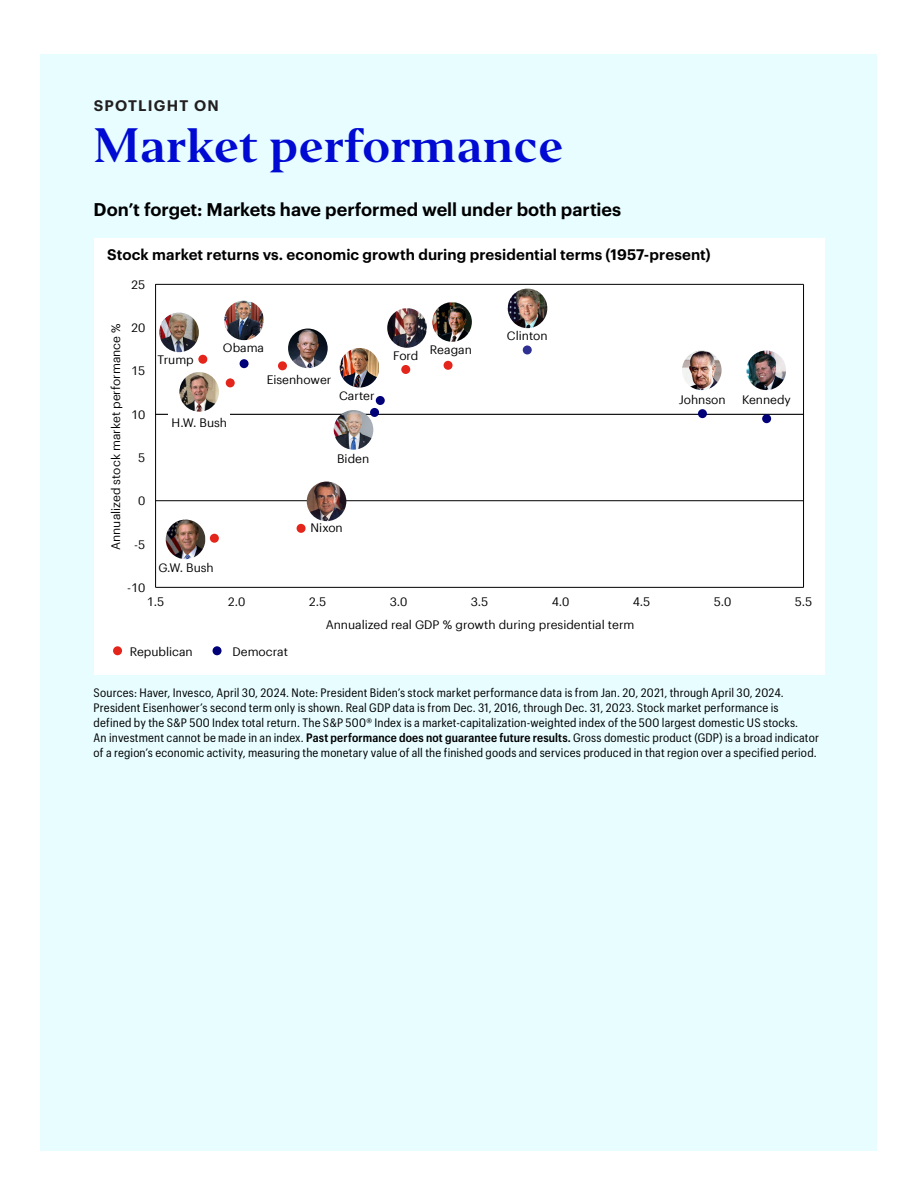
<style>
.page{position:relative;width:918px;height:1188px;background:#fff}
.page>*{position:absolute;margin:0;border:0;box-sizing:border-box;transform-origin:0 0}
.Section_Title_H3{font:45px "Invesco Editor";color:#000ad2}
.Large_text_semibold_12_14{font:600 18px "Graphik";color:#000}
.t1{font:600 15px "Graphik";letter-spacing:.005em;color:#000}
.Section_Title_H3-2{font:600 15px "Graphik";letter-spacing:.08em;color:#231f20}
.INV_US_-_disclosure_8_10pt{font:12px/15px "Graphik Compact";letter-spacing:.01em;color:#000}
.t2{font:12px "Graphik TF";color:#000}
.s1{font-weight:600}
</style>
<div class="page">
<div style="left:40px;top:54px;width:838px;height:1097px;background:#e7fdff"></div>
<div style="left:94px;top:238px;width:730px;height:437px;background:#fff"></div>
<img style="left:159px;top:313px;width:40px;height:39px;border-radius:20px">
<img style="left:224px;top:301px;width:40px;height:39px;border-radius:20px">
<img style="left:166px;top:520px;width:39px;height:39px">
<img style="left:508px;top:289px;width:39px;height:39px;border-radius:20px">
<hr style="left:156px;top:500px;width:648px;height:1px;background:#000">
<hr style="left:155px;top:284px;width:1px;height:303px;background:#000">
<hr style="left:156px;top:284px;width:648px;height:1px;background:#000">
<hr style="left:156px;top:587px;width:648px;height:1px;background:#000">
<hr style="left:803px;top:284px;width:1px;height:303px;background:#000">
<hr style="left:156px;top:414px;width:648px;height:1px;background:#000">
<img style="left:179px;top:372px;width:40px;height:40px;border-radius:20px">
<img style="left:288px;top:329px;width:40px;height:39px;border-radius:20px">
<img style="left:307px;top:482px;width:39px;height:39px;border-radius:20px">
<img style="left:334px;top:410px;width:39px;height:40px;border-radius:20px">
<img style="left:340px;top:348px;width:39px;height:40px">
<div style="left:278px;top:361px;width:9px;height:9px;background:#e4251b;border-radius:50%"></div>
<div style="left:762px;top:414px;width:9px;height:9px;background:#000078;border-radius:50%"></div>
<div style="left:698px;top:409px;width:9px;height:9px;background:#000078;border-radius:50%"></div>
<div style="left:297px;top:524px;width:9px;height:9px;background:#e4251b;border-radius:50%"></div>
<div style="left:401px;top:365px;width:9px;height:9px;background:#e4251b;border-radius:50%"></div>
<div style="left:376px;top:396px;width:9px;height:9px;background:#000078;border-radius:50%"></div>
<div style="left:444px;top:361px;width:9px;height:9px;background:#e4251b;border-radius:50%"></div>
<div style="left:226px;top:378px;width:9px;height:9px;background:#e4251b;border-radius:50%"></div>
<div style="left:523px;top:345px;width:9px;height:9px;background:#2e3192;border-radius:50%"></div>
<div style="left:210px;top:534px;width:9px;height:9px;background:#e4251b;border-radius:50%"></div>
<div style="left:240px;top:359px;width:9px;height:9px;background:#000078;border-radius:50%"></div>
<div style="left:198px;top:355px;width:9px;height:9px;background:#e4251b;border-radius:50%"></div>
<div style="left:370px;top:408px;width:9px;height:9px;background:#000078;border-radius:50%"></div>
<div style="left:168px;top:412px;width:62px;height:16px;background:#fff"></div>
<img style="left:387px;top:308px;width:40px;height:40px">
<img style="left:432px;top:302px;width:40px;height:40px">
<img style="left:682px;top:350px;width:40px;height:40px;border-radius:20px">
<img style="left:746px;top:350px;width:40px;height:40px;border-radius:20px">
<div style="left:113px;top:646px;width:9px;height:9px;background:#e4251b;border-radius:50%"></div>
<div style="left:213px;top:646px;width:9px;height:9px;background:#000078;border-radius:50%"></div>
<h3 class="Section_Title_H3-2" style="left:94px;top:95px;width:127px">SPOTLIGHT ON</h3>
<h3 class="Section_Title_H3" style="left:94px;top:116px;width:471px">Market performance</h3>
<p class="Large_text_semibold_12_14" style="left:94px;top:196px;width:529px">Don’t forget: Markets have performed well under both parties</p>
<h4 class="t1" style="left:107px;top:243px;width:605px">Stock market returns vs. economic growth during presidential terms (1957-present)</h4>
<p class="t2" style="left:131px;top:275px;width:16px">25</p>
<p class="t2" style="left:107px;top:550px;width:228px;rotate:-90deg">Annualized stock market performance %</p>
<p class="t2" style="left:131px;top:319px;width:16px">20</p>
<p class="t2" style="left:131px;top:362px;width:16px">15</p>
<p class="t2" style="left:131px;top:405px;width:16px">10</p>
<p class="t2" style="left:138px;top:449px;width:9px">5</p>
<p class="t2" style="left:138px;top:492px;width:9px">0</p>
<p class="t2" style="left:134px;top:535px;width:13px">-5</p>
<p class="t2" style="left:127px;top:579px;width:20px">-10</p>
<p class="t2" style="left:157px;top:351px;width:38px">Trump</p>
<p class="t2" style="left:223px;top:339px;width:43px">Obama</p>
<p class="t2" style="left:267px;top:370px;width:66px">Eisenhower</p>
<p class="t2" style="left:172px;top:414px;width:57px">H.W. Bush</p>
<p class="t2" style="left:339px;top:387px;width:37px">Carter</p>
<p class="t2" style="left:337px;top:450px;width:34px">Biden</p>
<p class="t2" style="left:159px;top:559px;width:57px">G.W. Bush</p>
<p class="t2" style="left:311px;top:519px;width:34px">Nixon</p>
<p class="t2" style="left:393px;top:347px;width:27px">Ford</p>
<p class="t2" style="left:430px;top:341px;width:43px">Reagan</p>
<p class="t2" style="left:507px;top:327px;width:42px">Clinton</p>
<p class="t2" style="left:679px;top:390px;width:48px">Johnson</p>
<p class="t2" style="left:742px;top:391px;width:50px">Kennedy</p>
<p class="t2" style="left:147px;top:593px;width:19px">1.5</p>
<p class="t2" style="left:228px;top:593px;width:19px">2.0</p>
<p class="t2" style="left:309px;top:593px;width:19px">2.5</p>
<p class="t2" style="left:390px;top:593px;width:19px">3.0</p>
<p class="t2" style="left:471px;top:593px;width:19px">3.5</p>
<p class="t2" style="left:552px;top:593px;width:19px">4.0</p>
<p class="t2" style="left:633px;top:593px;width:19px">4.5</p>
<p class="t2" style="left:714px;top:593px;width:19px">5.0</p>
<p class="t2" style="left:795px;top:593px;width:19px">5.5</p>
<p class="t2" style="left:326px;top:616px;width:310px">Annualized real GDP % growth during presidential term</p>
<p class="t2" style="left:130px;top:642px;width:64px">Republican</p>
<p class="t2" style="left:233px;top:642px;width:57px">Democrat</p>
<p class="INV_US_-_disclosure_8_10pt" style="left:94px;top:684px;width:727px">Sources: Haver, Invesco, April 30, 2024. Note: President Biden’s stock market performance data is from Jan. 20, 2021, through April 30, 2024.<br>President Eisenhower’s second term only is shown. Real GDP data is from Dec. 31, 2016, through Dec. 31, 2023. Stock market performance is defined by the S&amp;P 500 Index total return. The S&amp;P 500® Index is a market-capitalization-weighted index of the 500 largest domestic US stocks.<br>An investment cannot be made in an index. <span class="s1">Past performance does not guarantee future results.</span> Gross domestic product (GDP) is a broad indicator of a region’s economic activity, measuring the monetary value of all the finished goods and services produced in that region over a specified period.</p>
</div>
